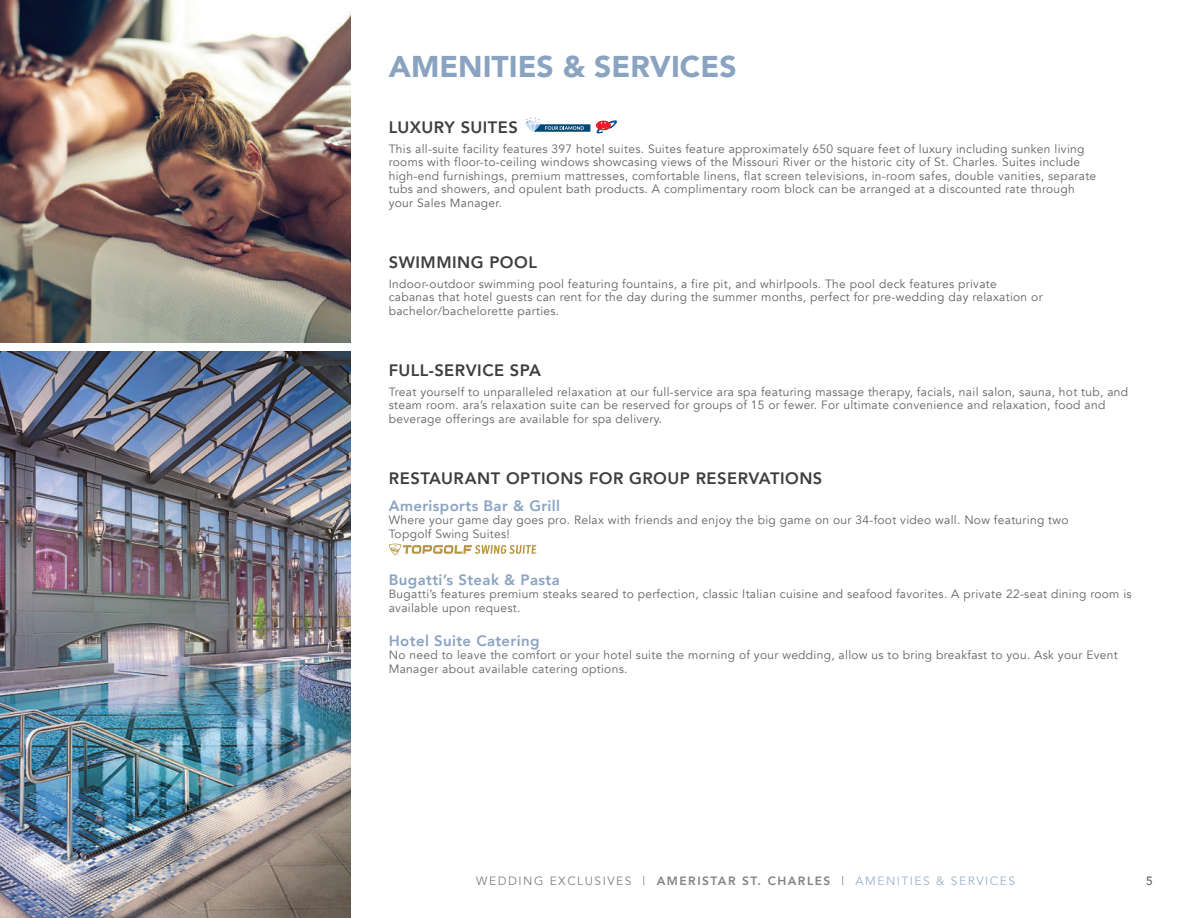
<style>
.page{position:relative;width:1188px;height:918px;background:#fff}
.page>*{position:absolute;margin:0;border:0;box-sizing:border-box;transform-origin:0 0}
.t1{font:900 30px "Avenir";color:#8aa3c1}
.t2{font:800 16.5px "Avenir";letter-spacing:.03em;color:#3e3e3f}
.t3{font:800 15px "Avenir";letter-spacing:.025em;color:#8aa3c1}
.t4{font:12px/13.5px "Avenir";letter-spacing:.025em;color:#636366}
.t5{font:12px "Avenir";letter-spacing:.125em;color:#808285}
.t6{font:500 12px "Avenir";color:#636366}
.s1{font-weight:800}
.s2{color:#9db2cb}
</style>
<div class="page">
<img style="left:0;top:0;width:351px;height:342px">
<img style="left:0;top:352px;width:351px;height:566px">
<svg style="left:596px;top:120px;width:21px;height:13px"></svg>
<svg style="left:525px;top:118px;width:65px;height:14px"></svg>
<svg style="left:389px;top:544px;width:149px;height:12px"></svg>
<h1 class="t1" style="left:389px;top:41px;width:349px">AMENITIES &amp; SERVICES</h1>
<h2 class="t2" style="left:389px;top:114px;width:131px">LUXURY SUITES</h2>
<p class="t4" style="left:389px;top:142px;width:709px">This all-suite facility features 397 hotel suites. Suites feature approximately 650 square feet of luxury including sunken living rooms with floor-to-ceiling windows showcasing views of the Missouri River or the historic city of St. Charles. Suites include high-end furnishings, premium mattresses, comfortable linens, flat screen televisions, in-room safes, double vanities, separate tubs and showers, and opulent bath products. A complimentary room block can be arranged at a discounted rate through your Sales Manager.</p>
<h2 class="t2" style="left:389px;top:249px;width:150px">SWIMMING POOL</h2>
<p class="t4" style="left:389px;top:277px;width:655px">Indoor-outdoor swimming pool featuring fountains, a fire pit, and whirlpools. The pool deck features private cabanas that hotel guests can rent for the day during the summer months, perfect for pre-wedding day relaxation or bachelor/bachelorette parties.</p>
<h2 class="t2" style="left:389px;top:357px;width:154px">FULL-SERVICE SPA</h2>
<p class="t4" style="left:389px;top:385px;width:741px">Treat yourself to unparalleled relaxation at our full-service ara spa featuring massage therapy, facials, nail salon, sauna, hot tub, and steam room. ara’s relaxation suite can be reserved for groups of 15 or fewer. For ultimate convenience and relaxation, food and beverage offerings are available for spa delivery.</p>
<h2 class="t2" style="left:389px;top:465px;width:435px">RESTAURANT OPTIONS FOR GROUP RESERVATIONS</h2>
<p class="t3" style="left:389px;top:494px;width:173px">Amerisports Bar &amp; Grill</p>
<p class="t4" style="left:389px;top:513px;width:681px">Where your game day goes pro. Relax with friends and enjoy the big game on our 34-foot video wall. Now featuring two<br>Topgolf Swing Suites!</p>
<p class="t3" style="left:389px;top:568px;width:173px">Bugatti’s Steak &amp; Pasta</p>
<p class="t4" style="left:389px;top:588px;width:744px">Bugatti’s features premium steaks seared to perfection, classic Italian cuisine and seafood favorites. A private 22-seat dining room is available upon request.</p>
<p class="t3" style="left:389px;top:629px;width:152px">Hotel Suite Catering</p>
<p class="t4" style="left:389px;top:648px;width:730px">No need to leave the comfort or your hotel suite the morning of your wedding, allow us to bring breakfast to you. Ask your Event<br>Manager about available catering options.</p>
<p class="t5" style="left:476px;top:873px;width:540px">WEDDING EXCLUSIVES | <span class="s1">AMERISTAR ST. CHARLES</span> | <span class="s2">AMENITIES &amp; SERVICES</span></p>
<p class="t6" style="left:1146px;top:870px;width:8px">5</p>
</div>
